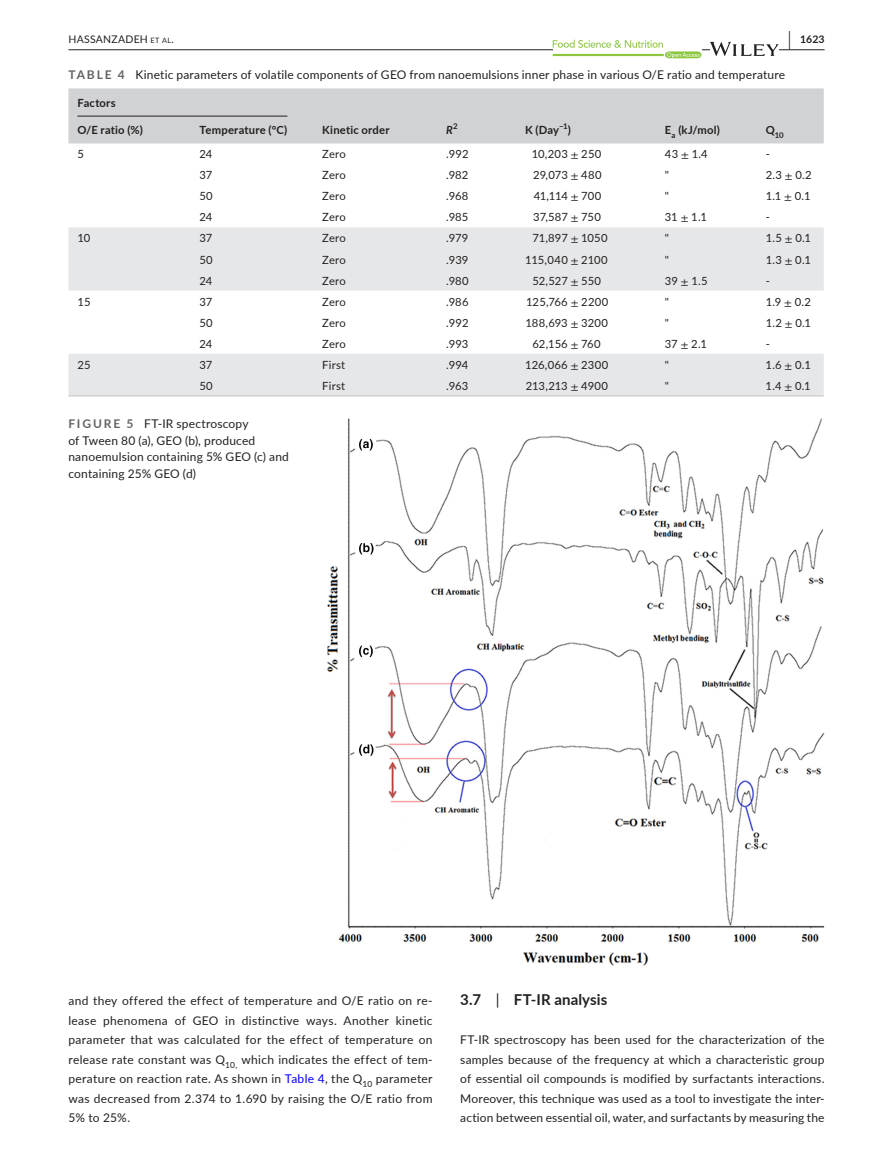
<style>
.page{position:relative;width:893px;height:1174px;background:#fff}
.page>*{position:absolute;margin:0;border:0;box-sizing:border-box;transform-origin:0 0}
.t1{font:700 15px "Lato";letter-spacing:.01em;color:#231f20}
.t2{font:12px/19.5px "Lato";letter-spacing:.015em;color:#231f20;text-align:justify}
.t3{font:11.25px/21px "Lato";letter-spacing:.005em;color:#231f20}
.t4{font:700 11.25px "Lato";letter-spacing:.02em;color:#231f20}
.t5{font:italic 700 11.25px "Lato";color:#231f20}
.t6{font:10.5px "Lato";letter-spacing:.02em;color:#231f20}
.t7{font:700 10.5px "Lato";color:#231f20}
.t8{font:700 7.8px "Lato";color:#231f20}
.s1{font-size:7.35px}
.s2{font-size:19.5px}
.s3{font-weight:700;color:#636366}
.s4{font-family:"STIX"}
.s5{color:#00f}
.s6{font-weight:400}
</style>
<div class="page">
<hr style="left:68px;top:49px;width:756px;height:1px;background:#231f20">
<svg style="left:553px;top:40px;width:148px;height:18px"></svg>
<svg style="left:710px;top:42px;width:69px;height:14px"></svg>
<div style="left:68px;top:88px;width:756px;height:55px;background:#d1d2d4"></div>
<svg style="left:68px;top:227px;width:756px;height:168px;fill:#e6e7e9"></svg>
<hr style="left:68px;top:395px;width:122px;height:1px;background:#d1d2d4">
<hr style="left:190px;top:395px;width:123px;height:1px;background:#d1d2d4">
<hr style="left:313px;top:395px;width:124px;height:1px;background:#d1d2d4">
<hr style="left:437px;top:395px;width:79px;height:1px;background:#d1d2d4">
<hr style="left:516px;top:395px;width:140px;height:1px;background:#d1d2d4">
<hr style="left:656px;top:395px;width:101px;height:1px;background:#d1d2d4">
<hr style="left:757px;top:395px;width:67px;height:1px;background:#d1d2d4">
<hr style="left:77px;top:116px;width:210px;height:1px;background:#231f20">
<img style="left:327px;top:419px;width:497px;height:546px">
<p class="t6" style="left:68px;top:31px;width:107px">HASSANZADEH <span class="s1">et al</span>.</p>
<p class="t7" style="left:789px;top:31px;width:37px"><span class="s2">|</span> 1623</p>
<p class="t2" style="left:68px;top:64px;width:718px"><span class="s3">TABLE 4</span> Kinetic parameters of volatile components of GEO from nanoemulsions inner phase in various O/E ratio and temperature</p>
<p class="t4" style="left:77px;top:94px;width:40px">Factors</p>
<p class="t4" style="left:322px;top:122px;width:69px">Kinetic order</p>
<p class="t5" style="left:446px;top:122px;width:8px">R</p>
<p class="t8" style="left:453px;top:121px;width:6px">2</p>
<p class="t4" style="left:525px;top:122px;width:36px">K (Day</p>
<p class="t8" style="left:559px;top:121px;width:10px">−1</p>
<p class="t4" style="left:568px;top:122px;width:5px">)</p>
<p class="t4" style="left:665px;top:122px;width:56px">E<sub>a</sub> (kJ/mol)</p>
<p class="t4" style="left:77px;top:122px;width:67px">O/E ratio (%)</p>
<p class="t8" style="left:766px;top:129px;width:20px"><sup>Q</sup>10</p>
<p class="t4" style="left:199px;top:122px;width:89px">Temperature (°C)</p>
<p class="t3" style="left:77px;top:143px;width:8px">5</p>
<p class="t3" style="left:199px;top:143px;width:14px">24</p>
<p class="t3" style="left:322px;top:143px;width:25px">Zero</p>
<p class="t3" style="left:446px;top:143px;width:24px">.992</p>
<p class="t3" style="left:532px;top:143px;width:71px">10,203 <span class="s4">±</span> 250</p>
<p class="t3" style="left:665px;top:143px;width:44px">43 <span class="s4">±</span> 1.4</p>
<p class="t3" style="left:766px;top:143px;width:48px">-<br>2.3 <span class="s4">±</span> 0.2</p>
<p class="t3" style="left:199px;top:164px;width:14px">37</p>
<p class="t3" style="left:446px;top:164px;width:24px">.982</p>
<p class="t3" style="left:533px;top:164px;width:70px">29,073 <span class="s4">±</span> 480</p>
<p class="t3" style="left:322px;top:164px;width:25px">Zero</p>
<p class="t3" style="left:665px;top:164px;width:6px">״</p>
<p class="t3" style="left:77px;top:227px;width:14px">10</p>
<p class="t3" style="left:199px;top:185px;width:15px">50<br>24</p>
<p class="t3" style="left:199px;top:227px;width:14px">37</p>
<p class="t3" style="left:322px;top:185px;width:25px">Zero</p>
<p class="t3" style="left:446px;top:185px;width:24px">.968</p>
<p class="t3" style="left:534px;top:185px;width:69px">41,114 <span class="s4">±</span> 700</p>
<p class="t3" style="left:665px;top:185px;width:6px">״</p>
<p class="t3" style="left:766px;top:185px;width:46px">1.1 <span class="s4">±</span> 0.1</p>
<p class="t3" style="left:322px;top:206px;width:25px">Zero</p>
<p class="t3" style="left:446px;top:206px;width:24px">.985</p>
<p class="t3" style="left:533px;top:206px;width:69px">37,587 <span class="s4">±</span> 750</p>
<p class="t3" style="left:665px;top:206px;width:44px">31 <span class="s4">±</span> 1.1</p>
<p class="t3" style="left:766px;top:206px;width:47px">-<br>1.5 <span class="s4">±</span> 0.1</p>
<p class="t3" style="left:446px;top:227px;width:24px">.979</p>
<p class="t3" style="left:532px;top:227px;width:77px">71,897 <span class="s4">±</span> 1050</p>
<p class="t3" style="left:322px;top:227px;width:25px">Zero</p>
<p class="t3" style="left:665px;top:227px;width:6px">״</p>
<p class="t3" style="left:77px;top:290px;width:15px">15</p>
<p class="t3" style="left:199px;top:248px;width:15px">50<br>24</p>
<p class="t3" style="left:199px;top:290px;width:14px">37</p>
<p class="t3" style="left:322px;top:248px;width:25px">Zero</p>
<p class="t3" style="left:446px;top:248px;width:24px">.939</p>
<p class="t3" style="left:525px;top:248px;width:84px">115,040 <span class="s4">±</span> 2100</p>
<p class="t3" style="left:665px;top:248px;width:6px">״</p>
<p class="t3" style="left:766px;top:248px;width:47px">1.3 <span class="s4">±</span> 0.1</p>
<p class="t3" style="left:322px;top:269px;width:25px">Zero</p>
<p class="t3" style="left:446px;top:269px;width:24px">.980</p>
<p class="t3" style="left:532px;top:269px;width:70px">52,527 <span class="s4">±</span> 550</p>
<p class="t3" style="left:665px;top:269px;width:44px">39 <span class="s4">±</span> 1.5</p>
<p class="t3" style="left:766px;top:269px;width:47px">-<br>1.9 <span class="s4">±</span> 0.2</p>
<p class="t3" style="left:446px;top:290px;width:24px">.986</p>
<p class="t3" style="left:526px;top:290px;width:84px">125,766 <span class="s4">±</span> 2200</p>
<p class="t3" style="left:322px;top:290px;width:25px">Zero</p>
<p class="t3" style="left:665px;top:290px;width:6px">״</p>
<p class="t3" style="left:77px;top:354px;width:15px">25</p>
<p class="t3" style="left:199px;top:312px;width:15px">50<br>24</p>
<p class="t3" style="left:199px;top:354px;width:14px">37</p>
<p class="t3" style="left:322px;top:312px;width:25px">Zero</p>
<p class="t3" style="left:446px;top:312px;width:24px">.992</p>
<p class="t3" style="left:525px;top:312px;width:84px">188,693 <span class="s4">±</span> 3200</p>
<p class="t3" style="left:665px;top:312px;width:6px">״</p>
<p class="t3" style="left:766px;top:312px;width:47px">1.2 <span class="s4">±</span> 0.1</p>
<p class="t3" style="left:322px;top:333px;width:25px">Zero</p>
<p class="t3" style="left:446px;top:333px;width:24px">.993</p>
<p class="t3" style="left:532px;top:333px;width:70px">62,156 <span class="s4">±</span> 760</p>
<p class="t3" style="left:665px;top:333px;width:44px">37 <span class="s4">±</span> 2.1</p>
<p class="t3" style="left:766px;top:333px;width:47px">-<br>1.6 <span class="s4">±</span> 0.1</p>
<p class="t3" style="left:322px;top:354px;width:25px">First</p>
<p class="t3" style="left:446px;top:354px;width:24px">.994</p>
<p class="t3" style="left:525px;top:354px;width:85px">126,066 <span class="s4">±</span> 2300</p>
<p class="t3" style="left:665px;top:354px;width:6px">״</p>
<p class="t3" style="left:199px;top:375px;width:15px">50</p>
<p class="t2" style="left:68px;top:415px;width:222px;line-height:16.5px;text-align:left"><span class="s3">FIGURE 5</span> FT-IR spectroscopy<br>of Tween 80 (a), GEO (b), produced nanoemulsion containing 5% GEO (c) and containing 25% GEO (d)</p>
<p class="t3" style="left:322px;top:375px;width:25px">First</p>
<p class="t3" style="left:446px;top:375px;width:24px">.963</p>
<p class="t3" style="left:526px;top:375px;width:84px">213,213 <span class="s4">±</span> 4900</p>
<p class="t3" style="left:665px;top:375px;width:6px">״</p>
<p class="t3" style="left:766px;top:375px;width:47px">1.4 <span class="s4">±</span> 0.1</p>
<p class="t2" style="left:68px;top:990px;width:366px">and they offered the effect of temperature and O/E ratio on re&shy;lease phenomena of GEO in distinctive ways. Another kinetic parameter that was calculated for the effect of temperature on release rate constant was Q<sub>10,</sub> which indicates the effect of tem&shy;perature on reaction rate. As shown in <span class="s5">Table 4</span>, the Q<sub>10</sub> parameter was decreased from 2.374 to 1.690 by raising the O/E ratio from 5% to 25%.</p>
<p class="t1" style="left:460px;top:989px;width:149px">3.7 <span class="s6">|</span> FT-IR analysis</p>
<p class="t2" style="left:460px;top:1029px;width:366px">FT-IR spectroscopy has been used for the characterization of the samples because of the frequency at which a characteristic group of essential oil compounds is modified by surfactants interactions.<br>Moreover, this technique was used as a tool to investigate the inter&shy;action between essential oil, water, and surfactants by measuring the</p>
</div>
